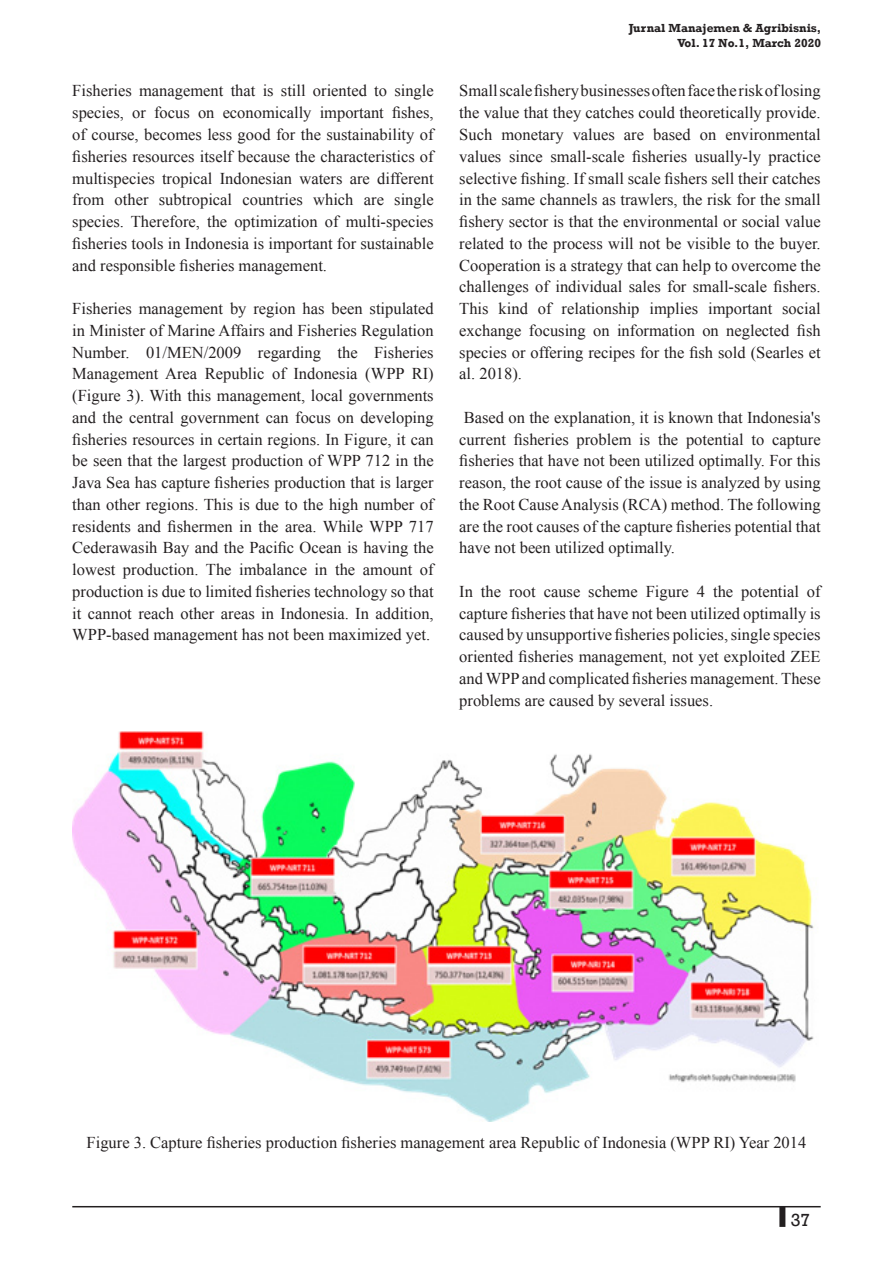
<style>
.page{position:relative;width:893px;height:1263px;background:#fff}
.page>*{position:absolute;margin:0;border:0;box-sizing:border-box;transform-origin:0 0}
.t1{font:18px "Rockwell";color:#231f20}
.t2{font:16.5px/21.8px "Times New Roman";color:#231f20;text-align:justify}
.t3{font:700 12px/15px "Rockwell";color:#231f20;text-align:right}
</style>
<div class="page">
<hr style="left:72px;top:1206px;width:749px;height:1px;background:#231f20">
<div style="left:779px;top:1207px;width:6px;height:20px;background:#231f20"></div>
<img style="left:72px;top:731px;width:742px;height:390px">
<p class="t2" style="left:72px;top:80px;width:363px">Fisheries management that is still oriented to single species, or focus on economically important fishes, of course, becomes less good for the sustainability of fisheries resources itself because the characteristics of multispecies tropical Indonesian waters are different from other subtropical countries which are single species. Therefore, the optimization of multi-species fisheries tools in Indonesia is important for sustainable and responsible fisheries management.</p>
<p class="t2" style="left:72px;top:297px;width:363px">Fisheries management by region has been stipulated in Minister of Marine Affairs and Fisheries Regulation Number. 01/MEN/2009 regarding the Fisheries Management Area Republic of Indonesia (WPP RI) (Figure 3). With this management, local governments and the central government can focus on developing fisheries resources in certain regions. In Figure, it can be seen that the largest production of WPP 712 in the Java Sea has capture fisheries production that is larger than other regions. This is due to the high number of residents and fishermen in the area. While WPP 717<br>Cederawasih Bay and the Pacific Ocean is having the lowest production. The imbalance in the amount of production is due to limited fisheries technology so that it cannot reach other areas in Indonesia. In addition, WPP-based management has not been maximized yet.</p>
<p class="t3" style="left:629px;top:20px;width:194px">Jurnal Manajemen &amp; Agribisnis,<br>Vol. 17 No.1, March 2020</p>
<p class="t2" style="left:459px;top:80px;width:363px">Small scale fishery businesses often face the risk of losing the value that they catches could theoretically provide.<br>Such monetary values are based on environmental values since small-scale fisheries usually-ly practice selective fishing. If small scale fishers sell their catches in the same channels as trawlers, the risk for the small fishery sector is that the environmental or social value related to the process will not be visible to the buyer.<br>Cooperation is a strategy that can help to overcome the challenges of individual sales for small-scale fishers.<br>This kind of relationship implies important social exchange focusing on information on neglected fish species or offering recipes for the fish sold (Searles et al. 2018).</p>
<p class="t2" style="left:459px;top:406px;width:363px">Based on the explanation, it is known that Indonesia's current fisheries problem is the potential to capture fisheries that have not been utilized optimally. For this reason, the root cause of the issue is analyzed by using the Root Cause Analysis (RCA) method. The following are the root causes of the capture fisheries potential that have not been utilized optimally.</p>
<p class="t2" style="left:459px;top:580px;width:363px">In the root cause scheme Figure 4 the potential of capture fisheries that have not been utilized optimally is caused by unsupportive fisheries policies, single species oriented fisheries management, not yet exploited ZEE and WPP and complicated fisheries management. These problems are caused by several issues.</p>
<p class="t2" style="left:87px;top:1132px;width:721px">Figure 3. Capture fisheries production fisheries management area Republic of Indonesia (WPP RI) Year 2014</p>
<p class="t1" style="left:791px;top:1209px;width:21px">37</p>
</div>
